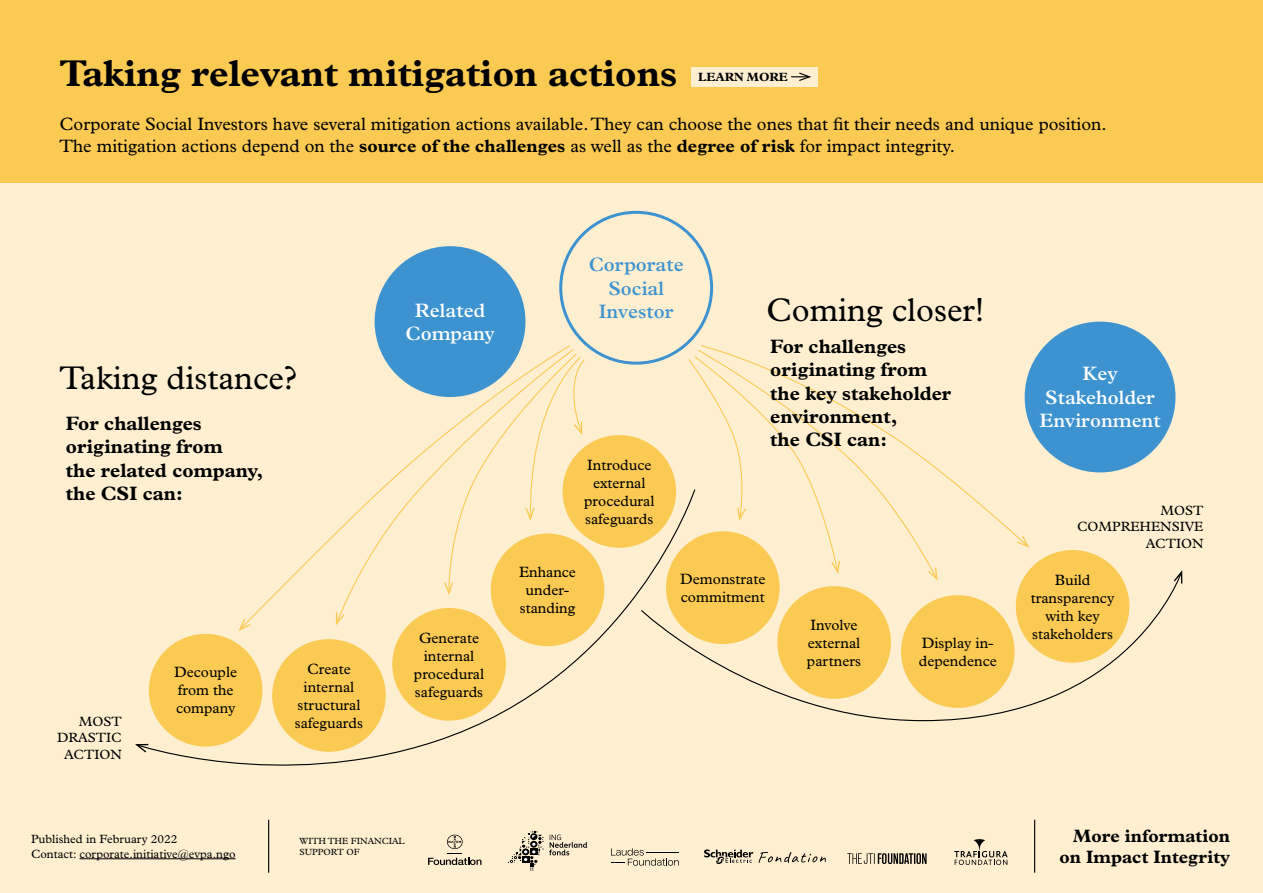
<style>
.page{position:relative;width:1263px;height:893px;background:#feefd1}
.page>*{position:absolute;margin:0;border:0;box-sizing:border-box;transform-origin:0 0}
.t1{font:700 37.5px "Plantin MT Pro";color:#000}
.t2{font:33px "Plantin MT Pro";color:#000}
.t3{font:700 19.5px/23.4px "Plantin MT Pro";color:#000}
.t4{font:600 19.5px/23.4px "Plantin MT Pro";color:#fff;text-align:center}
.t5{font:600 19.5px/23.4px "Plantin MT Pro";color:#3d92d0;text-align:center}
.t6{font:18px/21.6px "Plantin MT Pro";color:#000}
.t7{font:700 18px/21.6px "Plantin MT Pro";color:#000;text-align:right}
.t8{font:15px/18px "Plantin MT Pro";color:#000;text-align:center}
.t9{font:13.5px/16.2px "Plantin MT Pro";color:#000;text-align:right}
.t10{font:12px/14.4px "Plantin MT Pro";color:#000}
.t11{font:700 12px "Plantin MT Pro";color:#000}
.t12{font:9px/10.8px "Plantin MT Pro";color:#000}
.s1{font-weight:700}
</style>
<div class="page">
<div style="left:1016px;top:550px;width:113px;height:113px;background:#faca53;border-radius:50%"></div>
<div style="left:559px;top:211px;width:154px;height:154px;border:3px solid #3d92d0;border-radius:50%"></div>
<div style="left:0;top:0;width:1263px;height:183px;background:#faca53"></div>
<hr style="left:80px;top:858px;width:156px;height:1px;background:#000">
<div style="left:1025px;top:322px;width:150px;height:150px;background:#3d92d0;border-radius:50%"></div>
<div style="left:375px;top:246px;width:150px;height:151px;background:#3d92d0;border-radius:50%"></div>
<svg style="left:428px;top:835px;width:53px;height:30px"></svg>
<hr style="left:268px;top:820px;width:1px;height:53px;background:#000">
<hr style="left:1034px;top:820px;width:1px;height:53px;background:#000">
<svg style="left:508px;top:831px;width:79px;height:39px"></svg>
<svg style="left:954px;top:839px;width:54px;height:26px"></svg>
<svg style="left:847px;top:853px;width:79px;height:11px"></svg>
<svg style="left:704px;top:849px;width:122px;height:15px"></svg>
<svg style="left:611px;top:848px;width:68px;height:18px"></svg>
<svg style="left:148px;top:488px;width:540px;height:278px"></svg>
<svg style="left:135px;top:743px;width:15px;height:11px"></svg>
<svg style="left:640px;top:571px;width:537px;height:151px"></svg>
<svg style="left:1172px;top:570px;width:11px;height:15px"></svg>
<div style="left:149px;top:634px;width:113px;height:113px;background:#faca53;border-radius:50%"></div>
<div style="left:272px;top:639px;width:114px;height:113px;background:#faca53;border-radius:50%"></div>
<div style="left:392px;top:608px;width:114px;height:113px;background:#faca53;border-radius:50%"></div>
<div style="left:491px;top:533px;width:113px;height:113px;background:#faca53;border-radius:50%"></div>
<div style="left:562px;top:435px;width:114px;height:113px;background:#faca53;border-radius:50%"></div>
<svg style="left:239px;top:345px;width:331px;height:286px"></svg>
<svg style="left:237px;top:617px;width:15px;height:15px"></svg>
<svg style="left:701px;top:345px;width:328px;height:192px"></svg>
<svg style="left:1016px;top:534px;width:14px;height:14px"></svg>
<svg style="left:335px;top:348px;width:239px;height:277px"></svg>
<svg style="left:335px;top:611px;width:11px;height:16px"></svg>
<svg style="left:443px;top:353px;width:142px;height:244px"></svg>
<svg style="left:697px;top:349px;width:241px;height:231px"></svg>
<svg style="left:927px;top:566px;width:11px;height:16px"></svg>
<svg style="left:688px;top:355px;width:153px;height:221px"></svg>
<div style="left:691px;top:67px;width:127px;height:19px;background:#feefd1"></div>
<svg style="left:791px;top:72px;width:20px;height:9px"></svg>
<h1 class="t1" style="left:60px;top:51px;width:619px">Taking relevant mitigation actions</h1>
<p class="t11" style="left:698px;top:70px;width:91px">LEARN MORE</p>
<p class="t6" style="left:60px;top:113px;width:1049px">Corporate Social Investors have several mitigation actions available. They can choose the ones that fit their needs and unique position.<br>The mitigation actions depend on the <span class="s1">source of the challenges</span> as well as the <span class="s1">degree of risk</span> for impact integrity.</p>
<h2 class="t2" style="left:60px;top:359px;width:239px">Taking distance?</h2>
<h3 class="t3" style="left:66px;top:412px;width:199px">For challenges originating from<br>the related company, the CSI can:</h3>
<p class="t9" style="left:57px;top:714px;width:66px">MOST<br>DRASTIC<br>ACTION</p>
<p class="t8" style="left:174px;top:663px;width:64px;text-align:left">Decouple from the company</p>
<p class="t8" style="left:295px;top:660px;width:70px">Create internal structural safeguards</p>
<h3 class="t4" style="left:405px;top:298px;width:90px">Related<br>Company</h3>
<p class="t8" style="left:414px;top:628px;width:72px">Generate internal procedural safeguards</p>
<p class="t8" style="left:519px;top:563px;width:59px">Enhance under&shy;standing</p>
<h3 class="t5" style="left:589px;top:253px;width:96px">Corporate<br>Social<br>Investor</h3>
<p class="t8" style="left:584px;top:456px;width:72px">Introduce external procedural safeguards</p>
<h2 class="t2" style="left:766px;top:291px;width:220px">Coming closer!</h2>
<h3 class="t3" style="left:770px;top:334px;width:183px">For challenges originating from the key stakeholder environment,<br>the CSI can:</h3>
<h3 class="t4" style="left:1039px;top:362px;width:123px">Key<br>Stakeholder<br>Environment</h3>
<p class="t9" style="left:1077px;top:503px;width:128px">MOST<br>COMPREHENSIVE<br>ACTION</p>
<p class="t8" style="left:680px;top:570px;width:87px;text-align:left">Demonstrate commitment</p>
<p class="t8" style="left:1031px;top:571px;width:85px">Build transparency with key stakeholders</p>
<p class="t8" style="left:807px;top:616px;width:56px;text-align:left">Involve external partners</p>
<p class="t8" style="left:919px;top:634px;width:79px;text-align:left">Display in&shy;dependence</p>
<p class="t10" style="left:31px;top:832px;width:206px">Published in February 2022<br>Contact: corporate.initiative@evpa.ngo</p>
<p class="t12" style="left:299px;top:836px;width:107px">WITH THE FINANCIAL<br>SUPPORT OF</p>
<p class="t7" style="left:1060px;top:825px;width:172px">More information on Impact Integrity</p>
</div>
